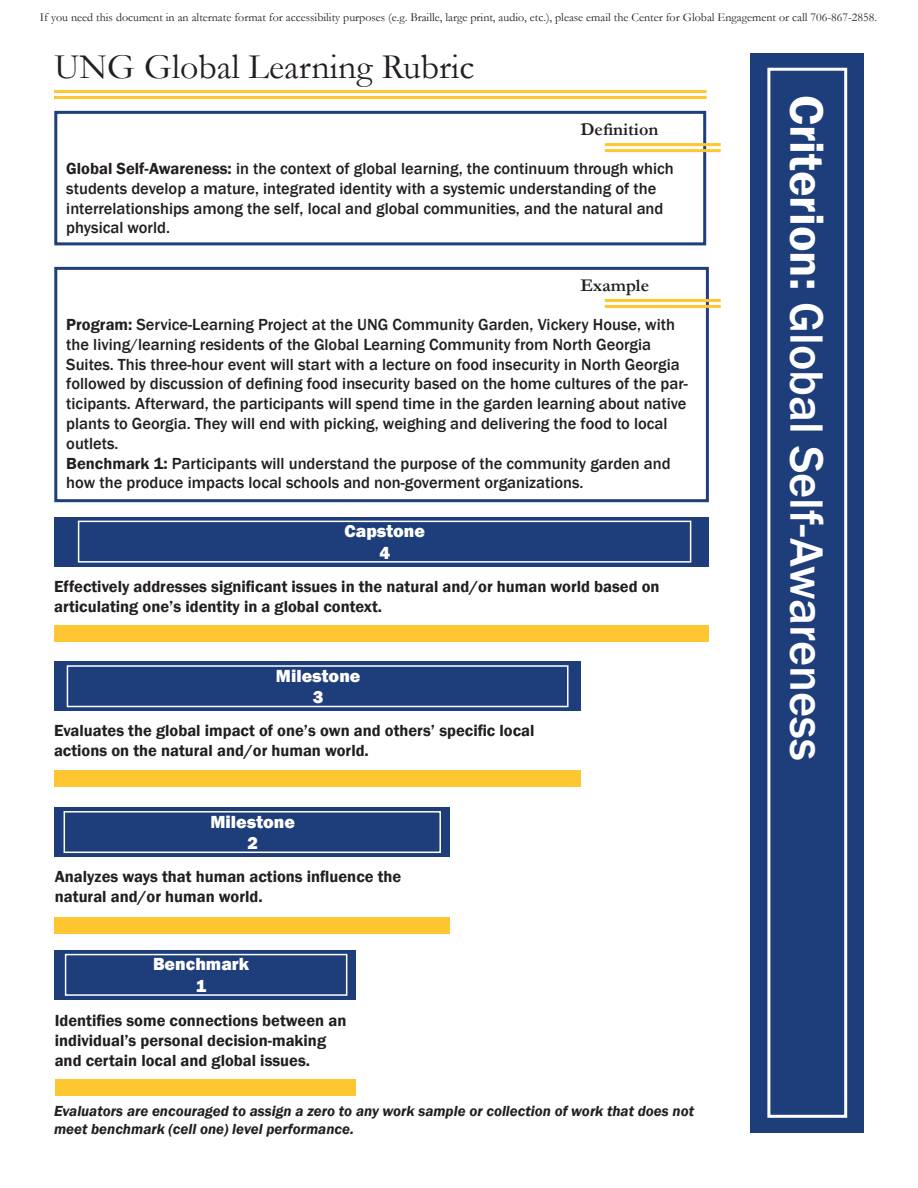
<style>
.page{position:relative;width:918px;height:1188px;background:#fff}
.page>*{position:absolute;margin:0;border:0;box-sizing:border-box;transform-origin:0 0}
.t1{font:500 48px "Franklin Gothic";color:#fff}
.t2{font:36px "Garamond";color:#231f20}
.t3{font:800 18px "Franklin Gothic";color:#fff}
.t4{font:700 18px "Garamond";color:#231f20}
.t5{font:500 16.5px/19.8px "Franklin Gothic";color:#231f20}
.t6{font:600 16.5px/19.8px "Franklin Gothic";color:#231f20}
.t7{font:italic 600 15px/18px "Franklin Gothic";color:#231f20}
.t8{font:12px "Garamond";color:#231f20}
.s1{font-weight:600}
</style>
<div class="page">
<div style="left:54px;top:771px;width:526px;height:16px;background:#fec630"></div>
<div style="left:54px;top:626px;width:655px;height:16px;background:#fec630"></div>
<hr style="left:54px;top:90px;width:652px;height:3px;background:#fec630">
<hr style="left:54px;top:96px;width:652px;height:3px;background:#fec630">
<div style="left:751px;top:53px;width:113px;height:1080px;background:#1e3d7b"></div>
<div style="left:767px;top:68px;width:80px;height:1050px;background:#1e3d7b;border:3px solid #fff"></div>
<div style="left:54px;top:111px;width:652px;height:134px;border:3px solid #1e3d7b"></div>
<div style="left:55px;top:917px;width:395px;height:17px;background:#fec630"></div>
<div style="left:55px;top:1080px;width:301px;height:16px;background:#fec630"></div>
<div style="left:54px;top:517px;width:655px;height:49px;background:#1e3d7b"></div>
<div style="left:78px;top:521px;width:613px;height:42px;background:#1e3d7b;border:2px solid #fff"></div>
<div style="left:54px;top:661px;width:526px;height:50px;background:#1e3d7b"></div>
<div style="left:67px;top:665px;width:502px;height:42px;background:#1e3d7b;border:2px solid #fff"></div>
<div style="left:54px;top:950px;width:302px;height:50px;background:#1e3d7b"></div>
<div style="left:65px;top:954px;width:282px;height:42px;background:#1e3d7b;border:2px solid #fff"></div>
<hr style="left:605px;top:143px;width:116px;height:3px;background:#fec630">
<hr style="left:605px;top:149px;width:116px;height:3px;background:#fec630">
<div style="left:54px;top:267px;width:655px;height:235px;border:3px solid #1e3d7b"></div>
<hr style="left:605px;top:299px;width:116px;height:3px;background:#fec630">
<hr style="left:605px;top:305px;width:116px;height:3px;background:#fec630">
<div style="left:54px;top:807px;width:396px;height:50px;background:#1e3d7b"></div>
<div style="left:64px;top:811px;width:377px;height:42px;background:#1e3d7b;border:2px solid #fff"></div>
<p class="t8" style="left:40px;top:9px;width:839px">If you need this document in an alternate format for accessibility purposes (e.g. Braille, large print, audio, etc.), please email the Center for Global Engagement or call 706-867-2858.</p>
<p class="t2" style="left:54px;top:42px;width:422px">UNG Global Learning Rubric</p>
<p class="t4" style="left:580px;top:117px;width:79px">Definition</p>
<p class="t5" style="left:66px;top:159px;width:609px"><span class="s1">Global Self-Awareness:</span> in the context of global learning, the continuum through which students develop a mature, integrated identity with a systemic understanding of the interrelationships among the self, local and global communities, and the natural and physical world.</p>
<p class="t4" style="left:580px;top:273px;width:70px">Example</p>
<p class="t5" style="left:66px;top:315px;width:623px"><span class="s1">Program:</span> Service-Learning Project at the UNG Community Garden, Vickery House, with the living/learning residents of the Global Learning Community from North Georgia Suites. This three-hour event will start with a lecture on food insecurity in North Georgia followed by discussion of defining food insecurity based on the home cultures of the par&shy;ticipants. Afterward, the participants will spend time in the garden learning about native plants to Georgia. They will end with picking, weighing and delivering the food to local outlets.</p>
<p class="t5" style="left:66px;top:453px;width:606px"><span class="s1">Benchmark 1:</span> Participants will understand the purpose of the community garden and how the produce impacts local schools and non-goverment organizations.</p>
<p class="t3" style="left:344px;top:519px;width:82px">Capstone</p>
<p class="t3" style="left:379px;top:541px;width:12px">4</p>
<p class="t6" style="left:54px;top:577px;width:607px">Effectively addresses significant issues in the natural and/or human world based on articulating one’s identity in a global context.</p>
<p class="t3" style="left:276px;top:664px;width:86px">Milestone</p>
<p class="t3" style="left:313px;top:686px;width:12px">3</p>
<p class="t6" style="left:54px;top:721px;width:482px">Evaluates the global impact of one’s own and others’ specific local actions on the natural and/or human world.</p>
<p class="t3" style="left:210px;top:810px;width:86px">Milestone</p>
<p class="t3" style="left:247px;top:831px;width:12px">2</p>
<p class="t6" style="left:55px;top:867px;width:348px">Analyzes ways that human actions influence the natural and/or human world.</p>
<p class="t3" style="left:153px;top:953px;width:98px">Benchmark</p>
<p class="t3" style="left:196px;top:974px;width:12px">1</p>
<p class="t6" style="left:55px;top:1011px;width:293px">Identifies some connections between an individual’s personal decision-making and certain local and global issues.</p>
<p class="t7" style="left:54px;top:1102px;width:642px">Evaluators are encouraged to assign a zero to any work sample or collection of work that does not meet benchmark (cell one) level performance.</p>
<p class="t1" style="left:836px;top:94px;width:668px;rotate:90deg"><span class="s1">Criterion:</span> Global Self-Awareness</p>
</div>
